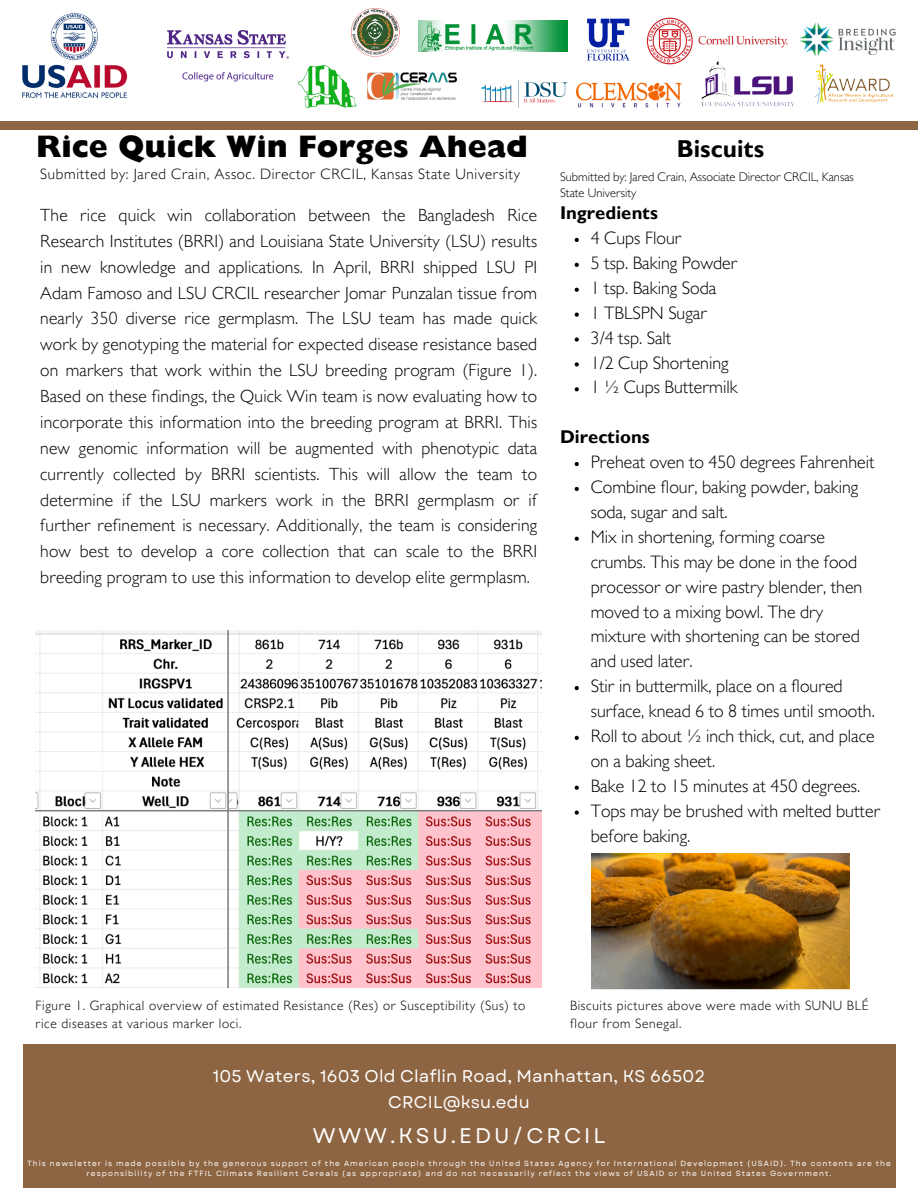
<style>
.page{position:relative;width:918px;height:1188px;background:#fff}
.page>*{position:absolute;margin:0;border:0;box-sizing:border-box;transform-origin:0 0}
.t1{font:800 31.05px "Gill Sans MT Std";color:#000}
.t2{font:700 24.45px "Gill Sans MT Std";color:#000}
.t3{font:21.15px "Garet";letter-spacing:.14em;color:#fff}
.t4{font:700 18.45px "Gill Sans MT Std";color:#000}
.t5{font:300 18px/24.9px "Gill Sans MT Std";color:#000}
.t6{font:300 17.7px/25.8px "Gill Sans MT Std";letter-spacing:.01em;color:#000;text-align:justify}
.t7{font:16.95px/25.3px "Garet";letter-spacing:.01em;color:#fff;text-align:center}
.t8{font:300 15px "Gill Sans MT Std";letter-spacing:.045em;color:#000}
.t9{font:300 13.5px/18px "Gill Sans MT Std";letter-spacing:.045em;color:#000}
.t10{font:300 12.45px/16.6px "Gill Sans MT Std";color:#000}
.t11{font:7.5px/10.1px "Garet";letter-spacing:.14em;color:#fff;text-align:center}
</style>
<div class="page">
<div style="left:23px;top:1044px;width:872px;height:144px;background:#8e6543"></div>
<div style="left:0;top:119px;width:918px;height:11px;background:#8e6543"></div>
<div style="left:0;top:0;width:918px;height:121px;background:#fff"></div>
<img style="left:576px;top:82px;width:106px;height:26px">
<img style="left:419px;top:21px;width:148px;height:30px">
<img style="left:482px;top:81px;width:85px;height:27px">
<img style="left:351px;top:9px;width:49px;height:47px">
<img style="left:587px;top:18px;width:43px;height:43px">
<img style="left:297px;top:65px;width:60px;height:44px">
<img style="left:367px;top:72px;width:90px;height:29px">
<img style="left:646px;top:17px;width:142px;height:48px">
<img style="left:799px;top:22px;width:97px;height:35px">
<img style="left:814px;top:64px;width:79px;height:40px">
<img style="left:168px;top:31px;width:120px;height:50px">
<img style="left:698px;top:59px;width:96px;height:48px">
<img style="left:22px;top:13px;width:106px;height:85px">
<img style="left:592px;top:854px;width:257px;height:136px">
<img style="left:36px;top:631px;width:506px;height:356px">
<svg style="left:575px;top:238px;width:4px;height:4px"></svg>
<svg style="left:575px;top:263px;width:4px;height:4px"></svg>
<svg style="left:575px;top:288px;width:4px;height:4px"></svg>
<svg style="left:575px;top:313px;width:4px;height:4px"></svg>
<svg style="left:575px;top:337px;width:4px;height:5px"></svg>
<svg style="left:575px;top:362px;width:4px;height:5px"></svg>
<svg style="left:575px;top:387px;width:4px;height:4px"></svg>
<svg style="left:575px;top:462px;width:4px;height:4px"></svg>
<svg style="left:575px;top:487px;width:4px;height:4px"></svg>
<svg style="left:575px;top:537px;width:4px;height:4px"></svg>
<svg style="left:575px;top:686px;width:4px;height:4px"></svg>
<svg style="left:575px;top:736px;width:4px;height:4px"></svg>
<svg style="left:575px;top:786px;width:4px;height:4px"></svg>
<svg style="left:575px;top:811px;width:4px;height:4px"></svg>
<p class="t1" style="left:36px;top:135px;width:493px">Rice Quick Win Forges Ahead</p>
<p class="t8" style="left:40px;top:169px;width:481px">Submitted by: Jared Crain, Assoc. Director CRCIL, Kansas State University</p>
<p class="t6" style="left:40px;top:205px;width:498px">The rice quick win collaboration between the Bangladesh Rice Research Institutes (BRRI) and Louisiana State University (LSU) results in new knowledge and applications. In April, BRRI shipped LSU PI Adam Famoso and LSU CRCIL researcher Jomar Punzalan tissue from nearly 350 diverse rice germplasm. The LSU team has made quick work by genotyping the material for expected disease resistance based on markers that work within the LSU breeding program (Figure 1).<br>Based on these findings, the Quick Win team is now evaluating how to incorporate this information into the breeding program at BRRI. This new genomic information will be augmented with phenotypic data currently collected by BRRI scientists. This will allow the team to determine if the LSU markers work in the BRRI germplasm or if further refinement is necessary. Additionally, the team is considering how best to develop a core collection that can scale to the BRRI breeding program to use this information to develop elite germplasm.</p>
<h3 class="t2" style="left:677px;top:140px;width:89px">Biscuits</h3>
<h3 class="t10" style="left:560px;top:170px;width:295px">Submitted by: Jared Crain, Associate Director CRCIL, Kansas<br>State University</h3>
<h3 class="t4" style="left:560px;top:207px;width:99px">Ingredients</h3>
<p class="t5" style="left:591px;top:228px;width:92px">4 Cups Flour</p>
<p class="t5" style="left:591px;top:253px;width:148px">5 tsp. Baking Powder</p>
<p class="t5" style="left:591px;top:278px;width:127px">1 tsp. Baking Soda</p>
<p class="t5" style="left:591px;top:303px;width:118px">1 TBLSPN Sugar</p>
<p class="t5" style="left:591px;top:328px;width:82px">3/4 tsp. Salt</p>
<p class="t5" style="left:591px;top:353px;width:140px">1/2 Cup Shortening</p>
<p class="t5" style="left:591px;top:378px;width:149px">1 ½ Cups Buttermilk</p>
<h5 class="t4" style="left:560px;top:431px;width:91px">Directions</h5>
<h4 class="t5" style="left:591px;top:452px;width:285px">Preheat oven to 450 degrees Fahrenheit</h4>
<p class="t5" style="left:591px;top:477px;width:269px">Combine flour, baking powder, baking soda, sugar and salt.</p>
<p class="t5" style="left:591px;top:527px;width:273px">Mix in shortening, forming coarse crumbs. This may be done in the food processor or wire pastry blender, then moved to a mixing bowl. The dry mixture with shortening can be stored and used later.</p>
<h5 class="t5" style="left:591px;top:677px;width:286px">Stir in buttermilk, place on a floured surface, knead 6 to 8 times until smooth.</h5>
<h5 class="t5" style="left:591px;top:726px;width:285px">Roll to about ½ inch thick, cut, and place on a baking sheet.</h5>
<h4 class="t5" style="left:591px;top:776px;width:271px">Bake 12 to 15 minutes at 450 degrees.</h4>
<h2 class="t5" style="left:591px;top:801px;width:291px">Tops may be brushed with melted butter before baking.</h2>
<p class="t9" style="left:36px;top:999px;width:491px">Figure 1. Graphical overview of estimated Resistance (Res) or Susceptibility (Sus) to rice diseases at various marker loci.</p>
<p class="t9" style="left:570px;top:998px;width:300px">Biscuits pictures above were made with SUNU BLÉ flour from Senegal.</p>
<p class="t7" style="left:213px;top:1064px;width:494px">105 Waters, 1603 Old Claflin Road, Manhattan, KS 66502<br>CRCIL@ksu.edu</p>
<h6 class="t3" style="left:313px;top:1120px;width:294px">WWW.KSU.EDU/CRCIL</h6>
<p class="t11" style="left:27px;top:1159px;width:865px">This newsletter is made possible by the generous support of the American people through the United States Agency for International Development (USAID). The contents are the responsibility of the FTFIL Climate Resilient Cereals (as appropriate) and do not necessarily reflect the views of USAID or the United States Government.</p>
</div>
